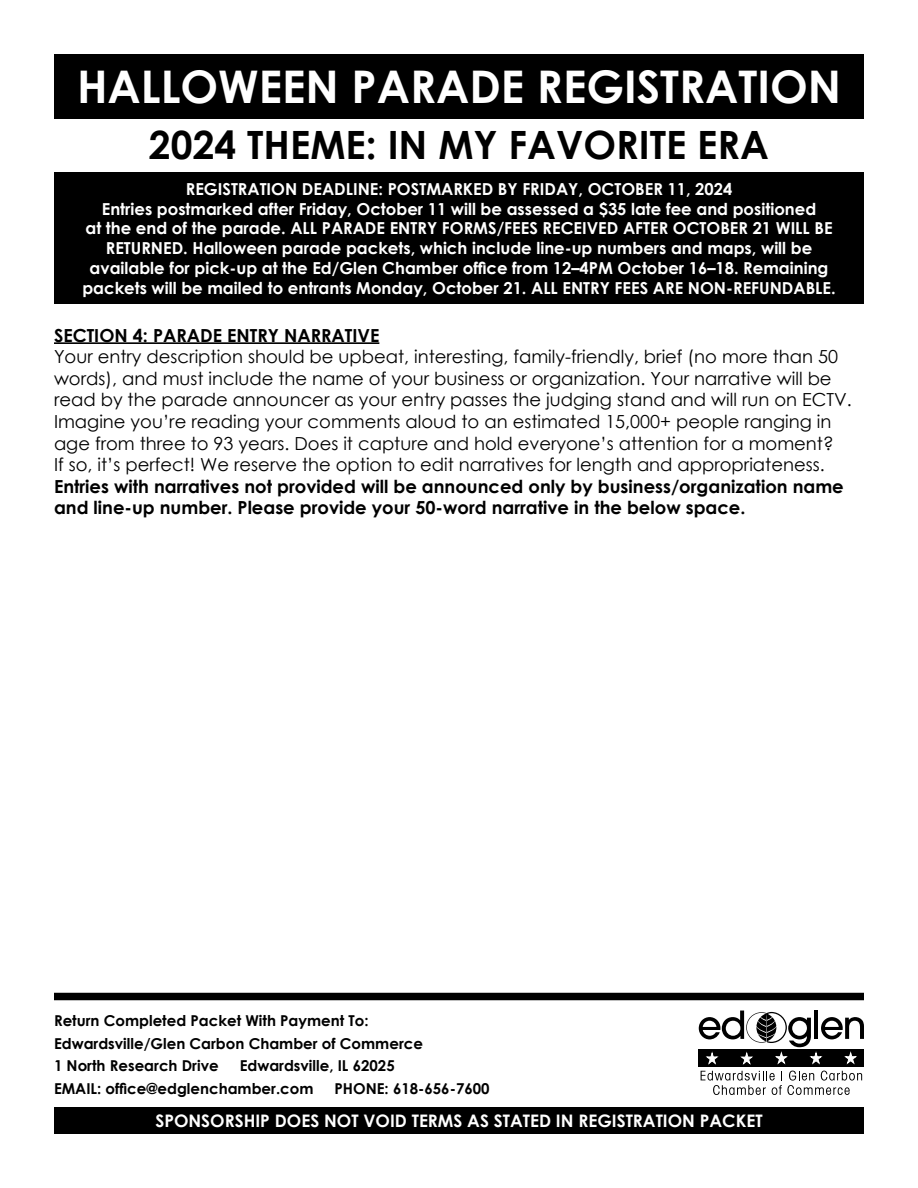
<style>
.page{position:relative;width:918px;height:1188px;background:#fff}
.page>*{position:absolute;margin:0;border:0;box-sizing:border-box;transform-origin:0 0}
.t1{font:700 45px "Century Gothic";color:#fff}
.t2{font:700 39px "Century Gothic";color:#000}
.t3{font:18px/21.6px "Century Gothic";color:#000}
.t4{font:700 18px/21.6px "Century Gothic";color:#000}
.t5{font:700 17.25px "Century Gothic";color:#fff}
.t6{font:700 16.5px/19.8px "Century Gothic";color:#fff;text-align:center}
.t7{font:700 15px/22.5px "Century Gothic";color:#000}
</style>
<div class="page">
<div style="left:699px;top:1049px;width:165px;height:18px;background:#000"></div>
<svg style="left:701px;top:1071px;width:161px;height:24px"></svg>
<svg style="left:699px;top:1011px;width:165px;height:54px"></svg>
<hr style="left:54px;top:342px;width:325px;height:2px;background:#000">
<div style="left:54px;top:1107px;width:810px;height:27px;background:#000"></div>
<div style="left:54px;top:993px;width:810px;height:7px;background:#000"></div>
<div style="left:54px;top:54px;width:810px;height:65px;background:#000"></div>
<div style="left:54px;top:172px;width:810px;height:132px;background:#000"></div>
<h1 class="t1" style="left:77px;top:53px;width:766px">HALLOWEEN PARADE REGISTRATION</h1>
<h2 class="t2" style="left:149px;top:115px;width:622px">2024 THEME: IN MY FAVORITE ERA</h2>
<p class="t6" style="left:82px;top:178px;width:755px">REGISTRATION DEADLINE: POSTMARKED BY FRIDAY, OCTOBER 11, 2024<br>Entries postmarked after Friday, October 11 will be assessed a $35 late fee and positioned<br>at the end of the parade. ALL PARADE ENTRY FORMS/FEES RECEIVED AFTER OCTOBER 21 WILL BE RETURNED. Halloween parade packets, which include line-up numbers and maps, will be available for pick-up at the Ed/Glen Chamber office from 12–4PM October 16–18. Remaining packets will be mailed to entrants Monday, October 21. ALL ENTRY FEES ARE NON-REFUNDABLE.</p>
<p class="t4" style="left:54px;top:323px;width:327px">SECTION 4: PARADE ENTRY NARRATIVE</p>
<p class="t3" style="left:54px;top:346px;width:799px">Your entry description should be upbeat, interesting, family-friendly, brief (no more than 50 words), and must include the name of your business or organization. Your narrative will be read by the parade announcer as your entry passes the judging stand and will run on ECTV.<br>Imagine you’re reading your comments aloud to an estimated 15,000+ people ranging in age from three to 93 years. Does it capture and hold everyone’s attention for a moment?<br>If so, it’s perfect! We reserve the option to edit narratives for length and appropriateness.</p>
<p class="t4" style="left:54px;top:475px;width:791px">Entries with narratives not provided will be announced only by business/organization name and line-up number. Please provide your 50-word narrative in the below space.</p>
<p class="t7" style="left:54px;top:1009px;width:370px">Return Completed Packet With Payment To:<br>Edwardsville/Glen Carbon Chamber of Commerce<br>1 North Research Drive</p>
<p class="t7" style="left:54px;top:1054px;width:342px;text-indent:186px">Edwardsville, IL 62025<br>EMAIL: office@edglenchamber.com</p>
<p class="t7" style="left:335px;top:1076px;width:157px">PHONE: 618-656-7600</p>
<p class="t5" style="left:155px;top:1108px;width:609px">SPONSORSHIP DOES NOT VOID TERMS AS STATED IN REGISTRATION PACKET</p>
</div>
